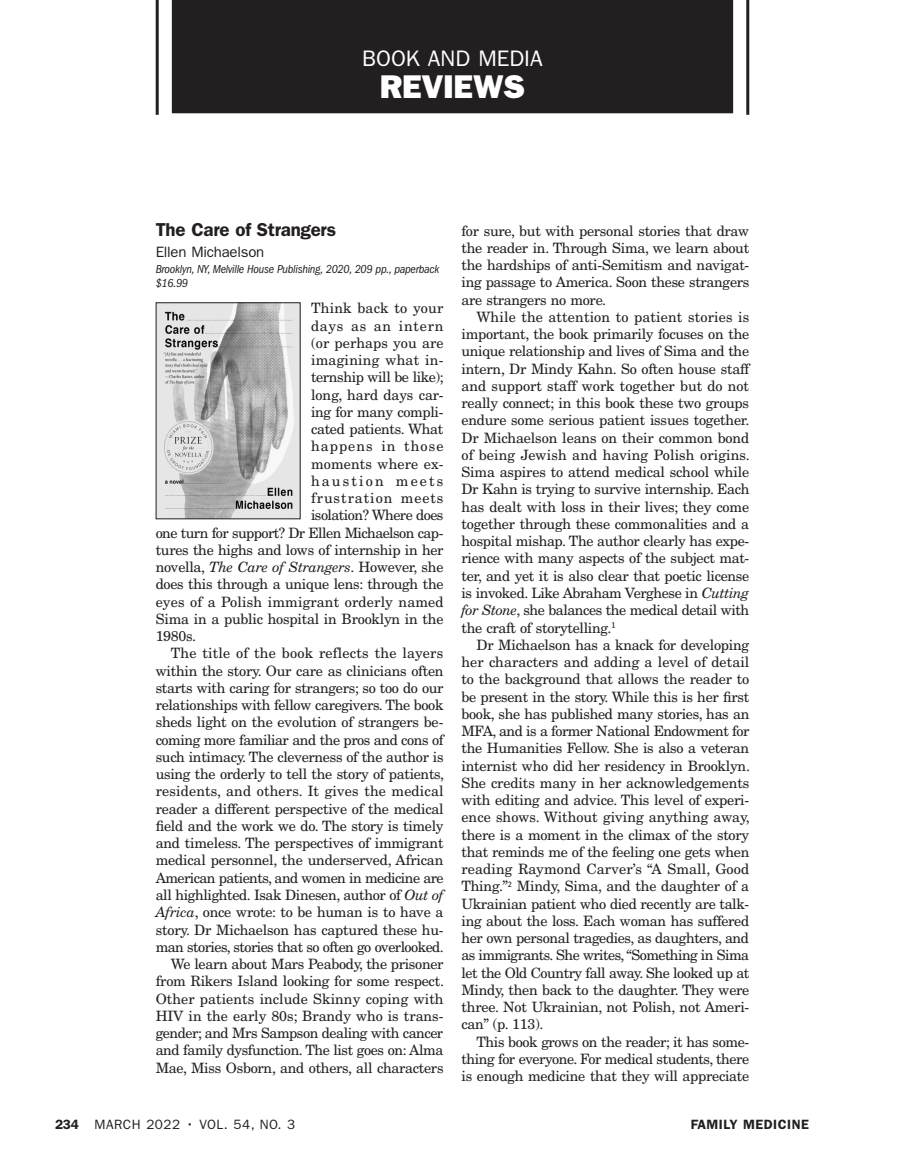
<style>
.page{position:relative;width:905px;height:1175px;background:#fff}
.page>*{position:absolute;margin:0;border:0;box-sizing:border-box;transform-origin:0 0}
.t1{font:33px "ITC Franklin Gothic Std Hvy";letter-spacing:-.005em;color:#fff}
.t2{font:22.5px "ITC Franklin Gothic Std";color:#fff}
.Reviews_Title{font:600 18.75px "ITC Franklin Gothic Std";letter-spacing:-.015em;color:#231f20}
.Reviews_Author_of{font:15px "ITC Franklin Gothic Std";letter-spacing:-.015em;color:#231f20}
.Body_Text{font:14.25px/17.2px "New Century Schlbk LT Std";letter-spacing:-.02em;color:#231f20;text-align:justify}
.Body_Text_No_Inden{font:14.25px "New Century Schlbk LT Std";letter-spacing:-.02em;color:#231f20}
.Body_Text_No_Inden-2{font:14.25px "New Century Schlbk LT Std";letter-spacing:-.04em;color:#231f20}
.Body_Text_No_Inden-3{font:14.25px "New Century Schlbk LT Std";letter-spacing:.01em;color:#231f20}
.Body_Text_No_Inden-4{font:14.25px "New Century Schlbk LT Std";letter-spacing:.015em;color:#231f20}
.Body_Text_No_Inden-5{font:14.25px "New Century Schlbk LT Std";letter-spacing:.005em;color:#231f20}
.Body_Text_No_Inden-6{font:14.25px "New Century Schlbk LT Std";color:#231f20}
.Body_Text_No_Inden-7{font:14.25px "New Century Schlbk LT Std";letter-spacing:.065em;color:#231f20}
.Body_Text_No_Inden-8{font:14.25px "New Century Schlbk LT Std";letter-spacing:.05em;color:#231f20}
.Body_Text_No_Inden-9{font:14.25px "New Century Schlbk LT Std";letter-spacing:.075em;color:#231f20}
.Body_Text_No_Inden-10{font:14.25px "New Century Schlbk LT Std";letter-spacing:.15em;color:#231f20}
.t3{font:13.5px "ITC Franklin Gothic Std";letter-spacing:.035em;color:#231f20}
.t4{font:600 13.5px "ITC Franklin Gothic Std";letter-spacing:.035em;color:#231f20}
.Reviews_Pub_Info{font:italic condensed 12px/13.5px "ITC Franklin Gothic Std";letter-spacing:-.02em;color:#231f20}
.s1{font-style:italic}
.s2{font-weight:600}
</style>
<div class="page">
<div style="left:172px;top:0;width:561px;height:113px;background:#231f20"></div>
<hr style="left:746px;top:0;width:3px;height:115px;background:#231f20">
<hr style="left:156px;top:0;width:3px;height:115px;background:#231f20">
<img style="left:158px;top:304px;width:140px;height:213px">
<h2 class="t2" style="left:362px;top:45px;width:182px">BOOK AND MEDIA</h2>
<h1 class="t1" style="left:380px;top:67px;width:147px">REVIEWS</h1>
<p class="Reviews_Title" style="left:156px;top:218px;width:182px">The Care of Strangers</p>
<p class="Reviews_Author_of" style="left:156px;top:243px;width:110px">Ellen Michaelson</p>
<p class="Reviews_Pub_Info" style="left:156px;top:262px;width:285px">Brooklyn, NY, Melville House Publishing, 2020, 209 pp., paperback $16.99</p>
<p class="Body_Text_No_Inden-4" style="left:311px;top:299px;width:134px">Think back to your</p>
<p class="Body_Text_No_Inden-8" style="left:311px;top:317px;width:134px">days as an intern</p>
<p class="Body_Text_No_Inden-5" style="left:311px;top:334px;width:134px">(or perhaps you are</p>
<p class="Body_Text_No_Inden-4" style="left:311px;top:351px;width:134px">imagining what in-</p>
<p class="Body_Text_No_Inden" style="left:311px;top:368px;width:134px">ternship will be like);</p>
<p class="Body_Text_No_Inden-6" style="left:311px;top:386px;width:134px">long, hard days car-</p>
<p class="Body_Text_No_Inden" style="left:311px;top:403px;width:134px">ing for many compli-</p>
<p class="Body_Text_No_Inden" style="left:311px;top:420px;width:134px">cated patients. What</p>
<p class="Body_Text_No_Inden-9" style="left:311px;top:437px;width:134px">happens in those</p>
<p class="Body_Text_No_Inden-5" style="left:311px;top:455px;width:134px">moments where ex-</p>
<p class="Body_Text_No_Inden-10" style="left:311px;top:472px;width:134px">haustion meets</p>
<p class="Body_Text_No_Inden-7" style="left:311px;top:489px;width:134px">frustration meets</p>
<p class="Body_Text_No_Inden-2" style="left:311px;top:506px;width:134px">isolation? Where does</p>
<p class="Body_Text_No_Inden-2" style="left:156px;top:524px;width:289px">one turn for support? Dr Ellen Michaelson cap-</p>
<p class="Body_Text_No_Inden" style="left:156px;top:541px;width:289px">tures the highs and lows of internship in her</p>
<p class="Body_Text_No_Inden" style="left:156px;top:558px;width:289px">novella, <span class="s1">The Care of Strangers</span>. However, she</p>
<p class="Body_Text_No_Inden" style="left:156px;top:575px;width:289px">does this through a unique lens: through the</p>
<p class="Body_Text_No_Inden-3" style="left:156px;top:593px;width:289px">eyes of a Polish immigrant orderly named</p>
<p class="Body_Text_No_Inden" style="left:156px;top:610px;width:289px">Sima in a public hospital in Brooklyn in the</p>
<p class="Body_Text_No_Inden" style="left:156px;top:627px;width:42px">1980s.</p>
<p class="Body_Text" style="left:156px;top:644px;width:290px;text-indent:15px">The title of the book reflects the layers within the story. Our care as clinicians often starts with caring for strangers; so too do our relationships with fellow caregivers. The book sheds light on the evolution of strangers be&shy;coming more familiar and the pros and cons of such intimacy. The cleverness of the author is using the orderly to tell the story of patients, residents, and others. It gives the medical reader a different perspective of the medical field and the work we do. The story is timely and timeless. The perspectives of immigrant medical personnel, the underserved, African American patients, and women in medicine are all highlighted. Isak Dinesen, author of <span class="s1">Out of Africa</span>, once wrote: to be human is to have a story. Dr Michaelson has captured these hu&shy;man stories, stories that so often go overlooked.</p>
<p class="Body_Text" style="left:156px;top:955px;width:290px;text-indent:15px">We learn about Mars Peabody, the prisoner from Rikers Island looking for some respect.<br>Other patients include Skinny coping with HIV in the early 80s; Brandy who is trans&shy;gender; and Mrs Sampson dealing with cancer and family dysfunction. The list goes on: Alma Mae, Miss Osborn, and others, all characters</p>
<p class="Body_Text" style="left:461px;top:222px;width:289px">for sure, but with personal stories that draw the reader in. Through Sima, we learn about the hardships of anti-Semitism and navigat&shy;ing passage to America. Soon these strangers are strangers no more.</p>
<p class="Body_Text" style="left:461px;top:308px;width:290px;text-indent:15px">While the attention to patient stories is important, the book primarily focuses on the unique relationship and lives of Sima and the intern, Dr Mindy Kahn. So often house staff and support staff work together but do not really connect; in this book these two groups endure some serious patient issues together.<br>Dr Michaelson leans on their common bond of being Jewish and having Polish origins.<br>Sima aspires to attend medical school while Dr Kahn is trying to survive internship. Each has dealt with loss in their lives; they come together through these commonalities and a hospital mishap. The author clearly has expe&shy;rience with many aspects of the subject mat&shy;ter, and yet it is also clear that poetic license is invoked. Like Abraham Verghese in <span class="s1">Cutting for Stone</span>, she balances the medical detail with the craft of storytelling.<sup>1</sup></p>
<p class="Body_Text" style="left:461px;top:636px;width:290px;text-indent:15px">Dr Michaelson has a knack for developing her characters and adding a level of detail to the background that allows the reader to be present in the story. While this is her first book, she has published many stories, has an MFA, and is a former National Endowment for the Humanities Fellow. She is also a veteran internist who did her residency in Brooklyn.<br>She credits many in her acknowledgements with editing and advice. This level of experi&shy;ence shows. Without giving anything away, there is a moment in the climax of the story that reminds me of the feeling one gets when reading Raymond Carver’s “A Small, Good Thing.”<sup>2</sup> Mindy, Sima, and the daughter of a Ukrainian patient who died recently are talk&shy;ing about the loss. Each woman has suffered her own personal tragedies, as daughters, and as immigrants. She writes, “Something in Sima let the Old Country fall away. She looked up at Mindy, then back to the daughter. They were three. Not Ukrainian, not Polish, not Ameri&shy;can” (p. 113).</p>
<p class="Body_Text" style="left:461px;top:1033px;width:289px;text-indent:15px">This book grows on the reader; it has some&shy;thing for everyone. For medical students, there is enough medicine that they will appreciate</p>
<p class="t3" style="left:55px;top:1116px;width:241px"><span class="s2">234</span> MARCH 2022 • VOL. 54, NO. 3</p>
<p class="t4" style="left:690px;top:1116px;width:120px">FAMILY MEDICINE</p>
</div>
